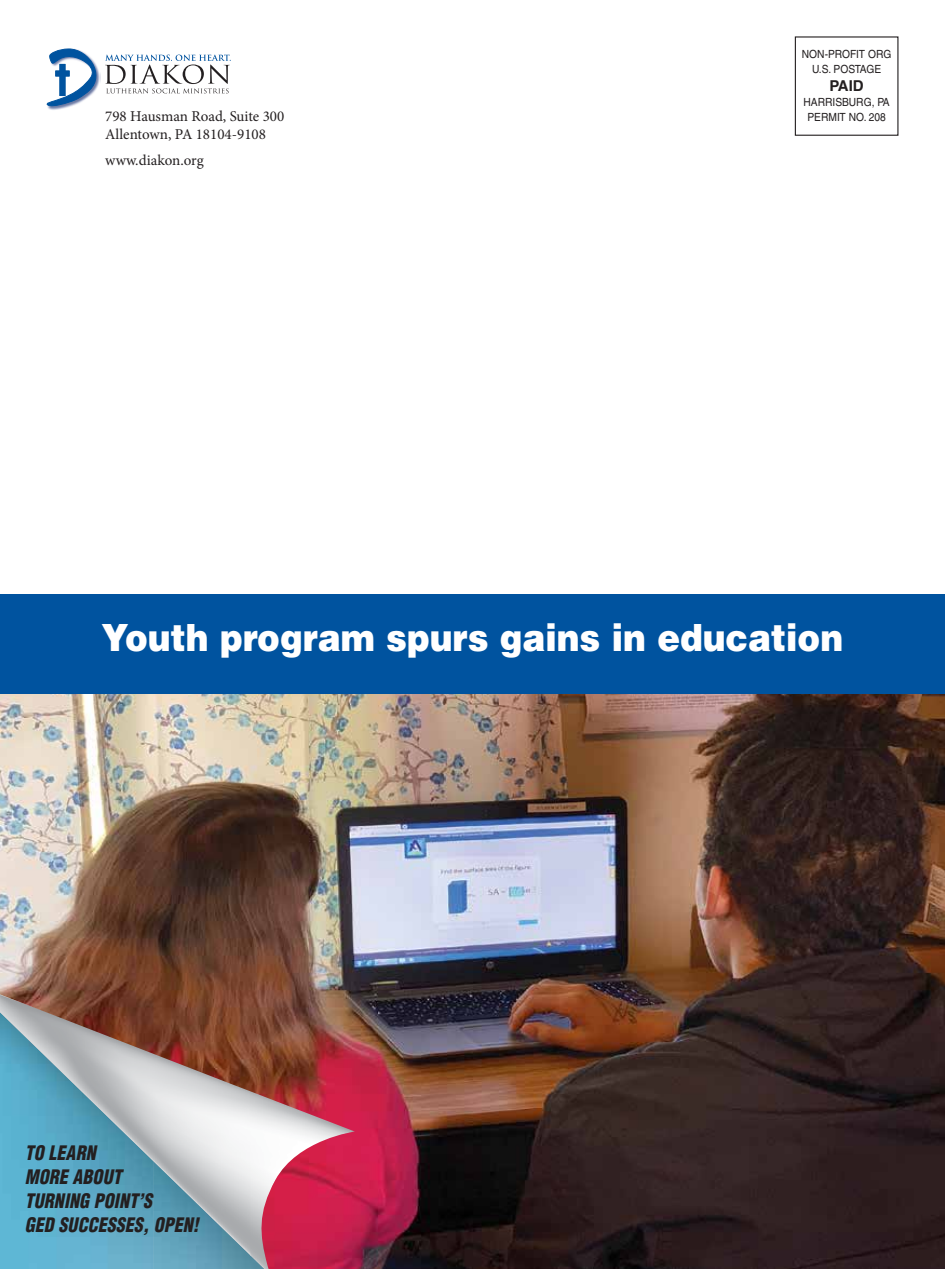
<style>
.page{position:relative;width:945px;height:1269px;background:#fff}
.page>*{position:absolute;margin:0;border:0;box-sizing:border-box;transform-origin:0 0}
.t1{font:900 37.5px "Helvetica LT Std";color:#fff;scale:.91 1}
.t2{font:italic 900 condensed 19.5px/24px "Helvetica LT Std";letter-spacing:.01em;color:#231f20;scale:.91 1}
.t3{font:15px/25.5px "Minion Pro";color:#231f20}
.t4{font:700 15px "Helvetica LT Std";color:#231f20}
.t5{font:11.25px/15px "Helvetica LT Std";color:#231f20;text-align:center;scale:.91 1}
</style>
<div class="page">
<img style="left:0;top:693px;width:945px;height:576px">
<div style="left:795px;top:36px;width:103px;height:100px;border:1px solid #231f20"></div>
<img style="left:48px;top:48px;width:52px;height:62px">
<svg style="left:46px;top:49px;width:52px;height:59px"></svg>
<div style="left:60px;top:64px;width:5px;height:32px;background:#00539f"></div>
<div style="left:56px;top:71px;width:13px;height:5px;background:#00539f"></div>
<svg style="left:105px;top:55px;width:126px;height:38px"></svg>
<div style="left:0;top:594px;width:945px;height:99px;background:#00539f"></div>
<p class="t5" style="left:802px;top:47px;width:100px">NON-PROFIT ORG<br>U.S. POSTAGE</p>
<p class="t4" style="left:829px;top:77px;width:36px">PAID</p>
<p class="t5" style="left:804px;top:95px;width:96px">HARRISBURG, PA</p>
<p class="t3" style="left:105px;top:104px;width:181px">798 Hausman Road, Suite 300</p>
<p class="t5" style="left:807px;top:110px;width:88px">PERMIT NO. 208</p>
<p class="t3" style="left:105px;top:122px;width:162px">Allentown, PA 18104-9108 www.diakon.org</p>
<h1 class="t1" style="left:102px;top:613px;width:816px">Youth program spurs gains in education</h1>
<h2 class="t2" style="left:25px;top:1141px;width:193px">TO LEARN<br>MORE ABOUT<br>TURNING POINT’S<br>GED SUCCESSES, OPEN!</h2>
</div>
